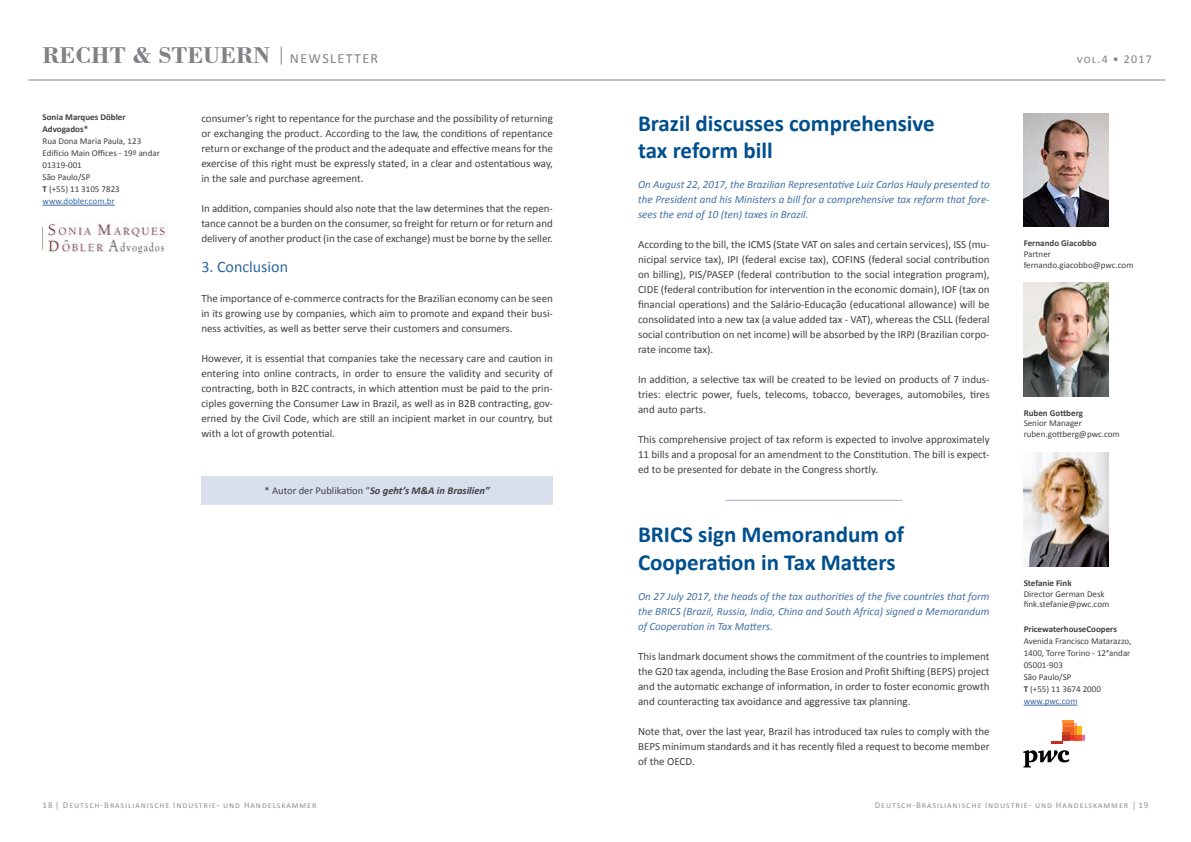
<style>
.page{position:relative;width:1191px;height:842px;background:#fff}
.page>*{position:absolute;margin:0;border:0;box-sizing:border-box;transform-origin:0 0}
.t1{font:700 24px "Bodoni BT";color:#808285}
.t2{font:700 23px/27.6px "Calibri";color:#004f8d}
.t3{font:16px "Calibri";color:#28659e}
.t4{font:12px "Calibri";letter-spacing:.1em;color:#808285}
.t5{font:11px/15px "Calibri";color:#414042;text-align:justify}
.t6{font:italic 11px/15px "Calibri";color:#4371a7;text-align:justify}
.t7{font:italic 700 10.5px "Calibri";color:#414042}
.t8{font:9px/12px "Calibri";color:#414042}
.t9{font:9px "Calibri";letter-spacing:.1em;color:#939598}
.t10{font:700 9px/12px "Calibri";color:#414042}
.s1{font-family:"Calibri";font-weight:400;font-size:14px}
.s2{font-weight:700}
.s3{color:#3a68a5}
.s4{font-weight:400;font-style:normal}
</style>
<div class="page">
<svg style="left:281px;top:47px;width:1px;height:18px"></svg>
<hr style="left:28px;top:80px;width:1137px;height:1px;background:#808285">
<div style="left:201px;top:477px;width:352px;height:28px;background:#d9dfed"></div>
<hr style="left:43px;top:205px;width:72px;height:1px;background:#3a68a5">
<img style="left:43px;top:222px;width:124px;height:32px">
<img style="left:1023px;top:113px;width:85px;height:114px">
<img style="left:1023px;top:283px;width:85px;height:113px">
<img style="left:1023px;top:453px;width:85px;height:113px">
<hr style="left:1023px;top:705px;width:54px;height:1px;background:#3a68a5">
<hr style="left:725px;top:500px;width:177px;height:1px;background:#a1b3d3">
<svg style="left:1023px;top:750px;width:46px;height:17px"></svg>
<svg style="left:1051px;top:720px;width:34px;height:23px"></svg>
<h1 class="t1" style="left:43px;top:41px;width:337px">RECHT &amp; STEUERN <span class="s1">NEWSLETTER</span></h1>
<p class="t4" style="left:1076px;top:51px;width:77px">vol.4 • 2017</p>
<p class="t10" style="left:43px;top:111px;width:85px">Sonia Marques Döbler<br>Advogados*</p>
<p class="t8" style="left:43px;top:135px;width:119px">Rua Dona Maria Paula, 123<br>Edifício Main Offices - 19º andar<br>01319-001<br>São Paulo/SP<br><span class="s2">T</span> (+55) 11 3105 7823 <span class="s3">www.dobler.com.br</span></p>
<p class="t5" style="left:201px;top:110px;width:353px">consumer’s right to repentance for the purchase and the possibility of returning or exchanging the product. According to the law, the conditions of repentance return or exchange of the product and the adequate and effective means for the exercise of this right must be expressly stated, in a clear and ostentatious way, in the sale and purchase agreement.</p>
<p class="t5" style="left:201px;top:200px;width:353px">In addition, companies should also note that the law determines that the repen&shy;tance cannot be a burden on the consumer, so freight for return or for return and delivery of another product (in the case of exchange) must be borne by the seller.</p>
<h3 class="t3" style="left:201px;top:256px;width:88px">3. Conclusion</h3>
<p class="t5" style="left:201px;top:290px;width:353px">The importance of e-commerce contracts for the Brazilian economy can be seen in its growing use by companies, which aim to promote and expand their busi&shy;ness activities, as well as better serve their customers and consumers.</p>
<p class="t5" style="left:201px;top:350px;width:353px">However, it is essential that companies take the necessary care and caution in entering into online contracts, in order to ensure the validity and security of contracting, both in B2C contracts, in which attention must be paid to the prin&shy;ciples governing the Consumer Law in Brazil, as well as in B2B contracting, gov&shy;erned by the Civil Code, which are still an incipient market in our country, but with a lot of growth potential.</p>
<p class="t7" style="left:264px;top:484px;width:227px"><span class="s4">* Autor der Publikation “</span>So geht’s M&amp;A in Brasilien”</p>
<h2 class="t2" style="left:638px;top:108px;width:298px">Brazil discusses comprehensive tax reform bill</h2>
<p class="t6" style="left:638px;top:177px;width:353px">On August 22, 2017, the Brazilian Representative Luiz Carlos Hauly presented to the President and his Ministers a bill for a comprehensive tax reform that fore&shy;sees the end of 10 (ten) taxes in Brazil.</p>
<p class="t5" style="left:638px;top:237px;width:353px">According to the bill, the ICMS (State VAT on sales and certain services), ISS (mu&shy;nicipal service tax), IPI (federal excise tax), COFINS (federal social contribution on billing), PIS/PASEP (federal contribution to the social integration program), CIDE (federal contribution for intervention in the economic domain), IOF (tax on financial operations) and the Salário-Educação (educational allowance) will be consolidated into a new tax (a value added tax - VAT), whereas the CSLL (federal social contribution on net income) will be absorbed by the IRPJ (Brazilian corpo&shy;rate income tax).</p>
<p class="t5" style="left:638px;top:372px;width:353px">In addition, a selective tax will be created to be levied on products of 7 indus&shy;tries: electric power, fuels, telecoms, tobacco, beverages, automobiles, tires and auto parts.</p>
<p class="t5" style="left:638px;top:432px;width:353px">This comprehensive project of tax reform is expected to involve approximately 11 bills and a proposal for an amendment to the Constitution. The bill is expect&shy;ed to be presented for debate in the Congress shortly.</p>
<h2 class="t2" style="left:638px;top:520px;width:267px">BRICS sign Memorandum of<br>Cooperation in Tax Matters</h2>
<p class="t6" style="left:638px;top:588px;width:353px">On 27 July 2017, the heads of the tax authorities of the five countries that form the BRICS (Brazil, Russia, India, China and South Africa) signed a Memorandum of Cooperation in Tax Matters.</p>
<p class="t5" style="left:638px;top:648px;width:353px">This landmark document shows the commitment of the countries to implement the G20 tax agenda, including the Base Erosion and Profit Shifting (BEPS) project and the automatic exchange of information, in order to foster economic growth and counteracting tax avoidance and aggressive tax planning.</p>
<p class="t5" style="left:638px;top:723px;width:353px">Note that, over the last year, Brazil has introduced tax rules to comply with the BEPS minimum standards and it has recently filed a request to become member of the OECD.</p>
<p class="t10" style="left:1023px;top:237px;width:74px">Fernando Giacobbo</p>
<p class="t8" style="left:1023px;top:248px;width:111px;line-height:10.8px">Partner fernando.giacobbo@pwc.com</p>
<p class="t10" style="left:1023px;top:406px;width:61px">Ruben Gottberg</p>
<p class="t8" style="left:1023px;top:418px;width:98px;line-height:10.8px">Senior Manager ruben.gottberg@pwc.com</p>
<p class="t10" style="left:1023px;top:576px;width:49px">Stefanie Fink</p>
<p class="t8" style="left:1023px;top:588px;width:87px;line-height:10.8px">Director German Desk fink.stefanie@pwc.com</p>
<p class="t10" style="left:1023px;top:623px;width:95px">PricewaterhouseCoopers</p>
<p class="t8" style="left:1023px;top:635px;width:109px">Avenida Francisco Matarazzo,<br>1400, Torre Torino - 12°andar<br>05001-903<br>São Paulo/SP<br><span class="s2">T</span> (+55) 11 3674 2000 <span class="s3">www.pwc.com</span></p>
<p class="t9" style="left:43px;top:799px;width:275px">18 | Deutsch-Brasilianische Industrie- und Handelskammer</p>
<p class="t9" style="left:874px;top:799px;width:275px">Deutsch-Brasilianische Industrie- und Handelskammer | 19</p>
</div>
